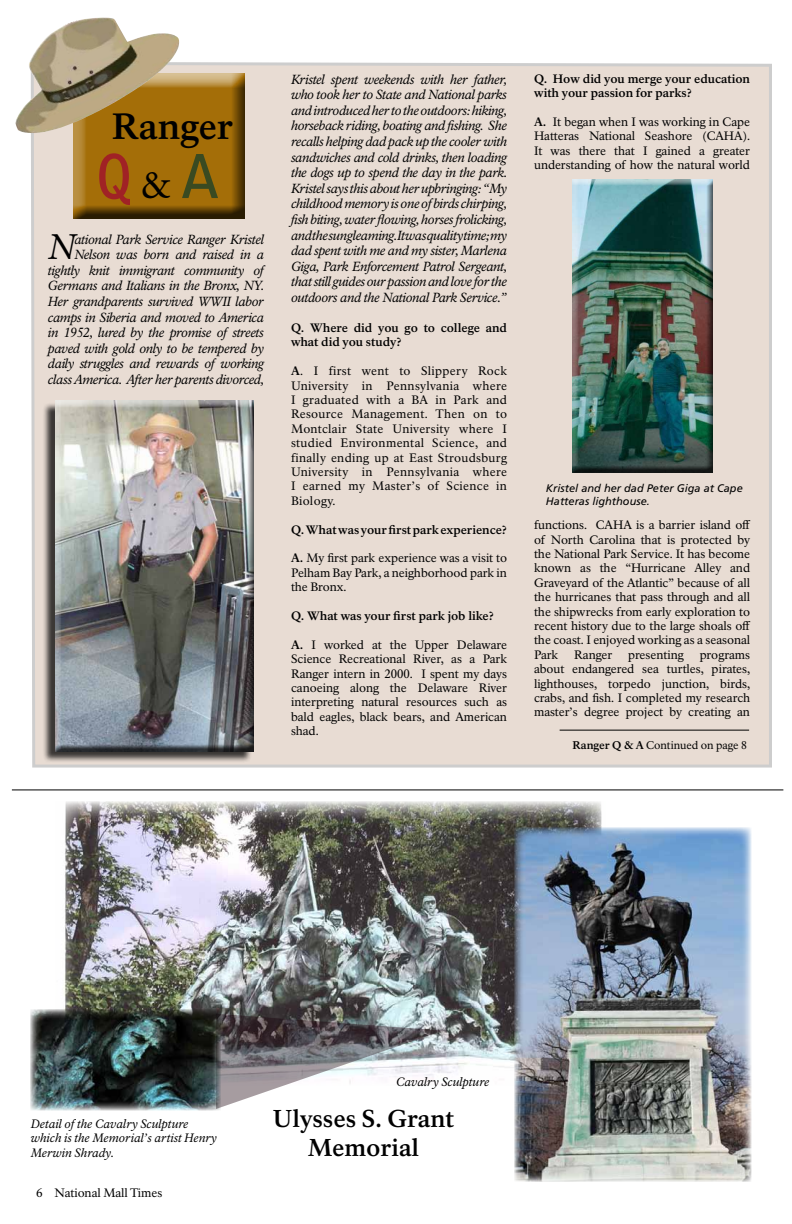
<style>
.page{position:relative;width:792px;height:1224px;background:#fff}
.page>*{position:absolute;margin:0;border:0;box-sizing:border-box;transform-origin:0 0}
.t1{font:700 60px "Bell Gothic Std";color:#a02225}
.t2{font:700 36px "NPS Rawlinson OT";color:#000}
.t3{font:italic 34.9px "NPS Rawlinson OT";color:#000}
.t4{font:700 24px/28.8px "NPS Rawlinson OT";color:#000;text-align:center}
.t5{font:italic 13px/15.6px "NPS Rawlinson OT";letter-spacing:-.03em;color:#000;text-align:right}
.t6{font:12px/14.4px "NPS Rawlinson OT";color:#000;text-align:justify}
.t7{font:700 12px/14.4px "NPS Rawlinson OT";color:#000}
.t8{font:italic 12px/14.4px "NPS Rawlinson OT";color:#000}
.t9{font:12px "NPS Rawlinson";letter-spacing:-.005em;color:#000}
.t10{font:italic 11px/13.2px "Frutiger";color:#000}
.t11{font:11px "NPS Rawlinson OT";color:#000}
.s1{font-family:"NPS Rawlinson OT";font-weight:400;font-size:36px;color:#000}
.s2{color:#394a21}
.s3{font-weight:700}
</style>
<div class="page">
<div style="left:31px;top:62px;width:741px;height:706px;background:#e8dcd3"></div>
<hr style="left:560px;top:730px;width:189px;height:1px;background:#000">
<div style="left:69px;top:74px;width:176px;height:145px;background:#000;opacity:.75"></div>
<img style="left:15px;top:18px;width:164px;height:115px">
<div style="left:42px;top:402px;width:210px;height:361px;background:#000;opacity:.75"></div>
<div style="left:55px;top:401px;width:200px;height:351px;background:#000;opacity:.75"></div>
<hr style="left:12px;top:789px;width:771px;height:1px;background:#000">
<div style="left:571px;top:179px;width:142px;height:294px;background:#000;opacity:.75"></div>
<img style="left:64px;top:801px;width:542px;height:284px">
<img style="left:515px;top:828px;width:237px;height:353px">
<svg style="left:220px;top:1014px;width:226px;height:95px"></svg>
<img style="left:31px;top:1009px;width:189px;height:101px">
<h2 class="t2" style="left:112px;top:105px;width:123px">Ranger</h2>
<h1 class="t1" style="left:96px;top:140px;width:126px">Q<span class="s1">&amp;</span><span class="s2">A</span></h1>
<p class="t5" style="left:48px;top:232px;width:218px">ational Park Service Ranger Kristel Nelson was born and raised in a tightly knit immigrant community of Germans and Italians in the Bronx, NY.<br>Her grandparents survived WWII labor camps in Siberia and moved to America in 1952, lured by the promise of streets paved with gold only to be tempered by daily struggles and rewards of working class America. After her parents divorced,</p>
<h3 class="t3" style="left:48px;top:227px;width:29px">N</h3>
<p class="t5" style="left:291px;top:71px;width:218px;text-align:justify">Kristel spent weekends with her father, who took her to State and National parks and introduced her to the outdoors: hiking, horseback riding, boating and fishing. She recalls helping dad pack up the cooler with sandwiches and cold drinks, then loading the dogs up to spend the day in the park.<br>Kristel says this about her upbringing: “My childhood memory is one of birds chirping, fish biting, water flowing, horses frolicking, and the sun gleaming. It was quality time; my dad spent with me and my sister, Marlena Giga, Park Enforcement Patrol Sergeant, that still guides our passion and love for the outdoors and the National Park Service.”</p>
<p class="t7" style="left:291px;top:321px;width:218px">Q. Where did you go to college and what did you study?</p>
<p class="t6" style="left:291px;top:364px;width:218px"><span class="s3">A</span>. I first went to Slippery Rock University in Pennsylvania where I graduated with a BA in Park and Resource Management. Then on to Montclair State University where I studied Environmental Science, and finally ending up at East Stroudsburg University in Pennsylvania where I earned my Master’s of Science in Biology.</p>
<p class="t7" style="left:291px;top:522px;width:218px">Q. What was your first park experience?</p>
<p class="t6" style="left:291px;top:551px;width:218px"><span class="s3">A.</span> My first park experience was a visit to Pelham Bay Park, a neighborhood park in the Bronx.</p>
<p class="t7" style="left:291px;top:609px;width:204px">Q. What was your first park job like?</p>
<p class="t6" style="left:291px;top:638px;width:218px"><span class="s3">A.</span> I worked at the Upper Delaware Science Recreational River, as a Park Ranger intern in 2000. I spent my days canoeing along the Delaware River interpreting natural resources such as bald eagles, black bears, and American shad.</p>
<p class="t7" style="left:534px;top:72px;width:218px">Q. How did you merge your education with your passion for parks?</p>
<p class="t6" style="left:534px;top:115px;width:218px"><span class="s3">A.</span> It began when I was working in Cape Hatteras National Seashore (CAHA).<br>It was there that I gained a greater understanding of how the natural world</p>
<p class="t10" style="left:546px;top:481px;width:198px">Kristel and her dad Peter Giga at Cape<br>Hatteras lighthouse.</p>
<p class="t6" style="left:534px;top:518px;width:218px">functions. CAHA is a barrier island off of North Carolina that is protected by the National Park Service. It has become known as the “Hurricane Alley and Graveyard of the Atlantic” because of all the hurricanes that pass through and all the shipwrecks from early exploration to recent history due to the large shoals off the coast. I enjoyed working as a seasonal Park</p>
<p class="t6" style="left:574px;top:648px;width:40px">Ranger</p>
<p class="t6" style="left:628px;top:648px;width:57px">presenting</p>
<p class="t6" style="left:534px;top:648px;width:218px;text-indent:166px">programs about endangered sea turtles, pirates, lighthouses, torpedo junction, birds, crabs, and fish. I completed my research master’s degree project by creating an</p>
<p class="t11" style="left:573px;top:738px;width:176px"><span class="s3">Ranger Q &amp; A</span> Continued on page 8</p>
<p class="t8" style="left:31px;top:1117px;width:188px">Detail of the Cavalry Sculpture which is the Memorial’s artist Henry<br>Merwin Shrady.</p>
<p class="t9" style="left:36px;top:1186px;width:128px">6 National Mall Times</p>
<p class="t8" style="left:396px;top:1074px;width:95px">Cavalry Sculpture</p>
<h3 class="t4" style="left:273px;top:1105px;width:183px">Ulysses S. Grant<br>Memorial</h3>
</div>
